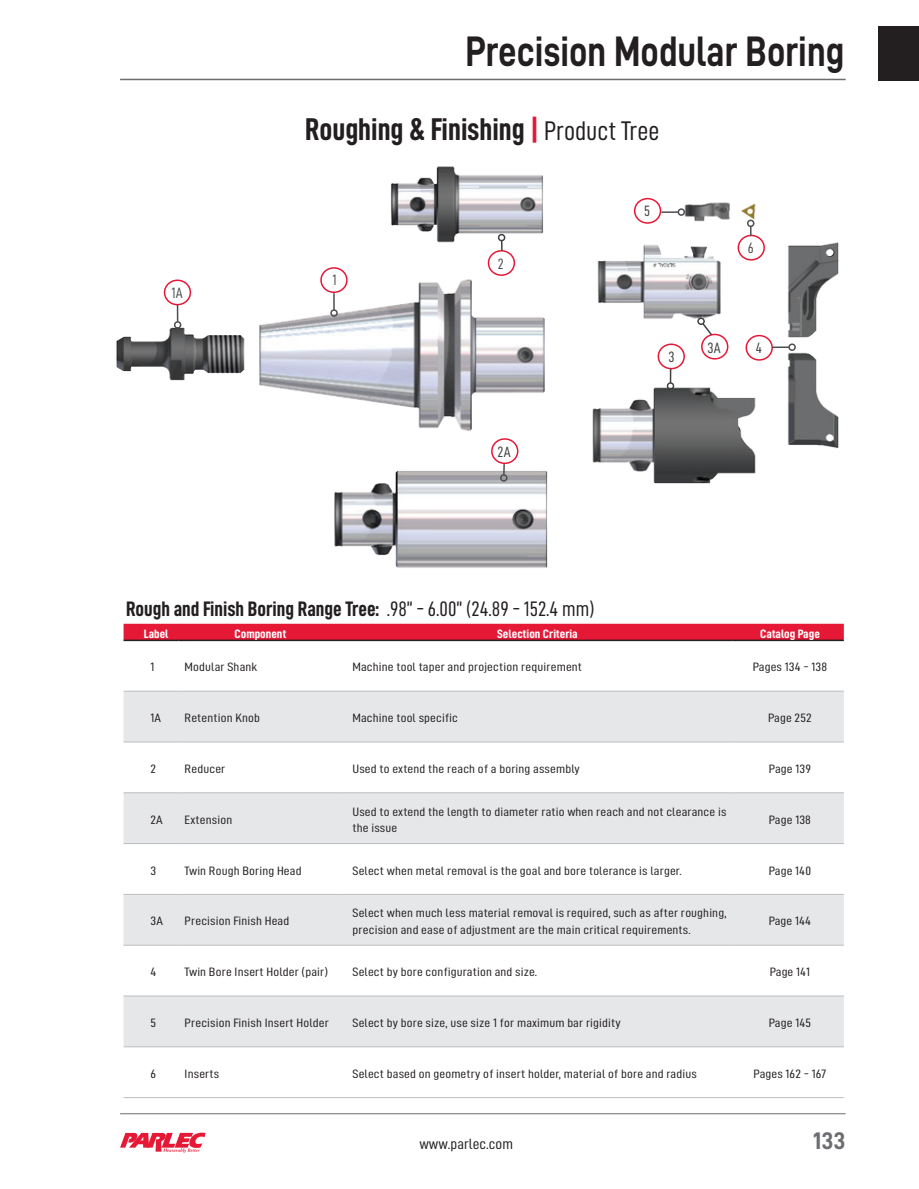
<style>
.page{position:relative;width:919px;height:1189px;background:#fff}
.page>*{position:absolute;margin:0;border:0;box-sizing:border-box;transform-origin:0 0}
.t1{font:42.75px "D DIN Bold";color:#231f20;scale:.84 1}
.t2{font:31.5px "D DIN Condensed Bold";color:#231f20}
.t3{font:24px "D DIN Bold";color:#6c6d70}
.t4{font:21px "D DIN Condensed Bold";color:#231f20}
.t5{font:15px "D DIN Condensed";color:#414143}
.t6{font:15px "D DIN Condensed";color:#4d4f51}
.t7{font:14.85px "D DIN Condensed";color:#231f20;scale:1.11 1}
.t8{font:12.15px/16.2px "D DIN Condensed";letter-spacing:.01em;color:#231f20;scale:1.17 1}
.t9{font:12.15px "D DIN Condensed Bold";color:#fff;scale:1.11 1}
.s1{color:#e51836}
.s2{font-family:"D DIN Condensed";font-size:27px}
.s3{font-family:"D DIN Condensed"}
</style>
<div class="page">
<hr style="left:120px;top:1112px;width:725px;height:1px;background:#6c6d70">
<div style="left:877px;top:26px;width:41px;height:54px;background:#231f20"></div>
<hr style="left:120px;top:79px;width:725px;height:1px;background:#6c6d70">
<svg style="left:120px;top:1132px;width:85px;height:20px"></svg>
<img style="left:260px;top:166px;width:493px;height:402px">
<img style="left:116px;top:281px;width:144px;height:105px">
<img style="left:753px;top:203px;width:86px;height:271px">
<div style="left:320px;top:267px;width:27px;height:26px;border:2px solid #e51836;border-radius:50%"></div>
<div style="left:487px;top:250px;width:28px;height:26px;border:2px solid #e51836;border-radius:50%"></div>
<div style="left:657px;top:343px;width:27px;height:26px;border:2px solid #e51836;border-radius:50%"></div>
<div style="left:745px;top:335px;width:27px;height:25px;border:2px solid #e51836;border-radius:50%"></div>
<div style="left:633px;top:198px;width:28px;height:26px;border:2px solid #e51836;border-radius:50%"></div>
<div style="left:737px;top:235px;width:27px;height:25px;border:2px solid #e51836;border-radius:50%"></div>
<div style="left:164px;top:279px;width:27px;height:26px;border:2px solid #e51836;border-radius:50%"></div>
<div style="left:491px;top:438px;width:27px;height:26px;border:2px solid #e51836;border-radius:50%"></div>
<svg style="left:172px;top:305px;width:11px;height:25px"></svg>
<svg style="left:328px;top:293px;width:11px;height:25px"></svg>
<svg style="left:498px;top:464px;width:11px;height:19px"></svg>
<svg style="left:496px;top:232px;width:10px;height:19px"></svg>
<svg style="left:665px;top:369px;width:10px;height:22px"></svg>
<svg style="left:661px;top:207px;width:25px;height:10px"></svg>
<svg style="left:771px;top:342px;width:26px;height:10px"></svg>
<svg style="left:745px;top:218px;width:10px;height:18px"></svg>
<div style="left:700px;top:333px;width:28px;height:26px;border:2px solid #e51836;border-radius:50%"></div>
<svg style="left:700px;top:321px;width:13px;height:16px"></svg>
<div style="left:697px;top:317px;width:7px;height:8px;border:2px solid #414143;border-radius:50%"></div>
<div style="left:123px;top:623px;width:720px;height:16px;background:#e51836"></div>
<svg style="left:123px;top:691px;width:720px;height:355px;fill:#e6e7e9"></svg>
<hr style="left:123px;top:639px;width:55px;height:2px;background:#231f20">
<hr style="left:178px;top:639px;width:161px;height:2px;background:#231f20">
<hr style="left:339px;top:639px;width:393px;height:2px;background:#231f20">
<hr style="left:732px;top:639px;width:111px;height:2px;background:#231f20">
<hr style="left:123px;top:690px;width:55px;height:1px;background:#bcbdc0">
<hr style="left:178px;top:690px;width:161px;height:1px;background:#bcbdc0">
<hr style="left:339px;top:690px;width:393px;height:1px;background:#bcbdc0">
<hr style="left:732px;top:690px;width:111px;height:1px;background:#bcbdc0">
<hr style="left:123px;top:741px;width:55px;height:1px;background:#bcbdc0">
<hr style="left:178px;top:741px;width:161px;height:1px;background:#bcbdc0">
<hr style="left:339px;top:741px;width:393px;height:1px;background:#bcbdc0">
<hr style="left:732px;top:741px;width:111px;height:1px;background:#bcbdc0">
<hr style="left:123px;top:792px;width:55px;height:1px;background:#bcbdc0">
<hr style="left:178px;top:792px;width:161px;height:1px;background:#bcbdc0">
<hr style="left:339px;top:792px;width:393px;height:1px;background:#bcbdc0">
<hr style="left:732px;top:792px;width:111px;height:1px;background:#bcbdc0">
<hr style="left:123px;top:843px;width:55px;height:1px;background:#bcbdc0">
<hr style="left:178px;top:843px;width:161px;height:1px;background:#bcbdc0">
<hr style="left:339px;top:843px;width:393px;height:1px;background:#bcbdc0">
<hr style="left:732px;top:843px;width:111px;height:1px;background:#bcbdc0">
<hr style="left:123px;top:893px;width:55px;height:1px;background:#bcbdc0">
<hr style="left:178px;top:893px;width:161px;height:1px;background:#bcbdc0">
<hr style="left:339px;top:893px;width:393px;height:1px;background:#bcbdc0">
<hr style="left:732px;top:893px;width:111px;height:1px;background:#bcbdc0">
<hr style="left:123px;top:944px;width:55px;height:1px;background:#bcbdc0">
<hr style="left:178px;top:944px;width:161px;height:1px;background:#bcbdc0">
<hr style="left:339px;top:944px;width:393px;height:1px;background:#bcbdc0">
<hr style="left:732px;top:944px;width:111px;height:1px;background:#bcbdc0">
<hr style="left:123px;top:995px;width:55px;height:1px;background:#bcbdc0">
<hr style="left:178px;top:995px;width:161px;height:1px;background:#bcbdc0">
<hr style="left:339px;top:995px;width:393px;height:1px;background:#bcbdc0">
<hr style="left:732px;top:995px;width:111px;height:1px;background:#bcbdc0">
<hr style="left:123px;top:1046px;width:55px;height:1px;background:#bcbdc0">
<hr style="left:178px;top:1046px;width:161px;height:1px;background:#bcbdc0">
<hr style="left:339px;top:1046px;width:393px;height:1px;background:#bcbdc0">
<hr style="left:732px;top:1046px;width:111px;height:1px;background:#bcbdc0">
<hr style="left:123px;top:1096px;width:55px;height:1px;background:#bcbdc0">
<hr style="left:178px;top:1096px;width:161px;height:1px;background:#bcbdc0">
<hr style="left:339px;top:1096px;width:393px;height:1px;background:#bcbdc0">
<hr style="left:732px;top:1096px;width:111px;height:1px;background:#bcbdc0">
<h1 class="t1" style="left:465px;top:28px;width:452px">Precision Modular Boring</h1>
<h2 class="t2" style="left:305px;top:112px;width:355px">Roughing &amp; Finishing <span class="s1">|</span> <span class="s2">Product Tree</span></h2>
<p class="t6" style="left:171px;top:284px;width:13px">1A</p>
<p class="t6" style="left:332px;top:272px;width:6px">1</p>
<p class="t6" style="left:497px;top:256px;width:7px">2</p>
<p class="t5" style="left:497px;top:444px;width:15px">2A</p>
<p class="t5" style="left:643px;top:203px;width:7px">5</p>
<p class="t6" style="left:747px;top:239px;width:7px">6</p>
<p class="t5" style="left:668px;top:348px;width:8px">3</p>
<p class="t5" style="left:707px;top:339px;width:15px">3A</p>
<p class="t5" style="left:755px;top:340px;width:8px">4</p>
<h3 class="t4" style="left:126px;top:597px;width:470px">Rough and Finish Boring Range Tree: <span class="s3">.98” - 6.00” (24.89 - 152.4 mm)</span></h3>
<p class="t9" style="left:144px;top:626px;width:24px">Label</p>
<p class="t9" style="left:234px;top:626px;width:48px">Component</p>
<p class="t9" style="left:497px;top:626px;width:74px">Selection Criteria</p>
<p class="t9" style="left:759px;top:626px;width:55px">Catalog Page</p>
<p class="t8" style="left:150px;top:658px;width:5px">1</p>
<p class="t8" style="left:184px;top:658px;width:64px">Modular Shank</p>
<p class="t8" style="left:352px;top:658px;width:198px">Machine tool taper and projection requirement</p>
<p class="t8" style="left:752px;top:658px;width:65px">Pages 134 - 138</p>
<p class="t8" style="left:150px;top:709px;width:11px">1A</p>
<p class="t8" style="left:184px;top:709px;width:66px">Retention Knob</p>
<p class="t8" style="left:352px;top:709px;width:92px">Machine tool specific</p>
<p class="t8" style="left:767px;top:709px;width:39px">Page 252</p>
<p class="t8" style="left:150px;top:760px;width:6px">2</p>
<p class="t8" style="left:184px;top:760px;width:36px">Reducer</p>
<p class="t8" style="left:352px;top:760px;width:195px">Used to extend the reach of a boring assembly</p>
<p class="t8" style="left:768px;top:760px;width:37px">Page 139</p>
<p class="t8" style="left:150px;top:811px;width:12px">2A</p>
<p class="t8" style="left:184px;top:811px;width:42px">Extension</p>
<p class="t8" style="left:352px;top:803px;width:321px">Used to extend the length to diameter ratio when reach and not clearance is the issue</p>
<p class="t8" style="left:768px;top:811px;width:37px">Page 138</p>
<p class="t8" style="left:150px;top:861px;width:6px">3</p>
<p class="t8" style="left:184px;top:861px;width:101px">Twin Rough Boring Head</p>
<p class="t8" style="left:352px;top:861px;width:283px">Select when metal removal is the goal and bore tolerance is larger.</p>
<p class="t8" style="left:768px;top:861px;width:38px">Page 140</p>
<p class="t8" style="left:150px;top:912px;width:12px">3A</p>
<p class="t8" style="left:184px;top:912px;width:91px">Precision Finish Head</p>
<p class="t8" style="left:352px;top:904px;width:321px">Select when much less material removal is required, such as after roughing, precision and ease of adjustment are the main critical requirements.</p>
<p class="t8" style="left:768px;top:912px;width:38px">Page 144</p>
<p class="t8" style="left:150px;top:963px;width:7px">4</p>
<p class="t8" style="left:184px;top:963px;width:124px">Twin Bore Insert Holder (pair)</p>
<p class="t8" style="left:352px;top:963px;width:159px">Select by bore configuration and size.</p>
<p class="t8" style="left:769px;top:963px;width:36px">Page 141</p>
<p class="t8" style="left:150px;top:1014px;width:6px">5</p>
<p class="t8" style="left:184px;top:1014px;width:125px">Precision Finish Insert Holder</p>
<p class="t8" style="left:352px;top:1014px;width:230px">Select by bore size, use size 1 for maximum bar rigidity</p>
<p class="t8" style="left:768px;top:1014px;width:38px">Page 145</p>
<p class="t8" style="left:150px;top:1064px;width:6px">6</p>
<p class="t8" style="left:184px;top:1064px;width:31px">Inserts</p>
<p class="t8" style="left:352px;top:1064px;width:296px">Select based on geometry of insert holder, material of bore and radius</p>
<p class="t8" style="left:753px;top:1064px;width:64px">Pages 162 - 167</p>
<p class="t7" style="left:419px;top:1135px;width:86px">www.parlec.com</p>
<h3 class="t3" style="left:812px;top:1126px;width:34px">133</h3>
</div>
